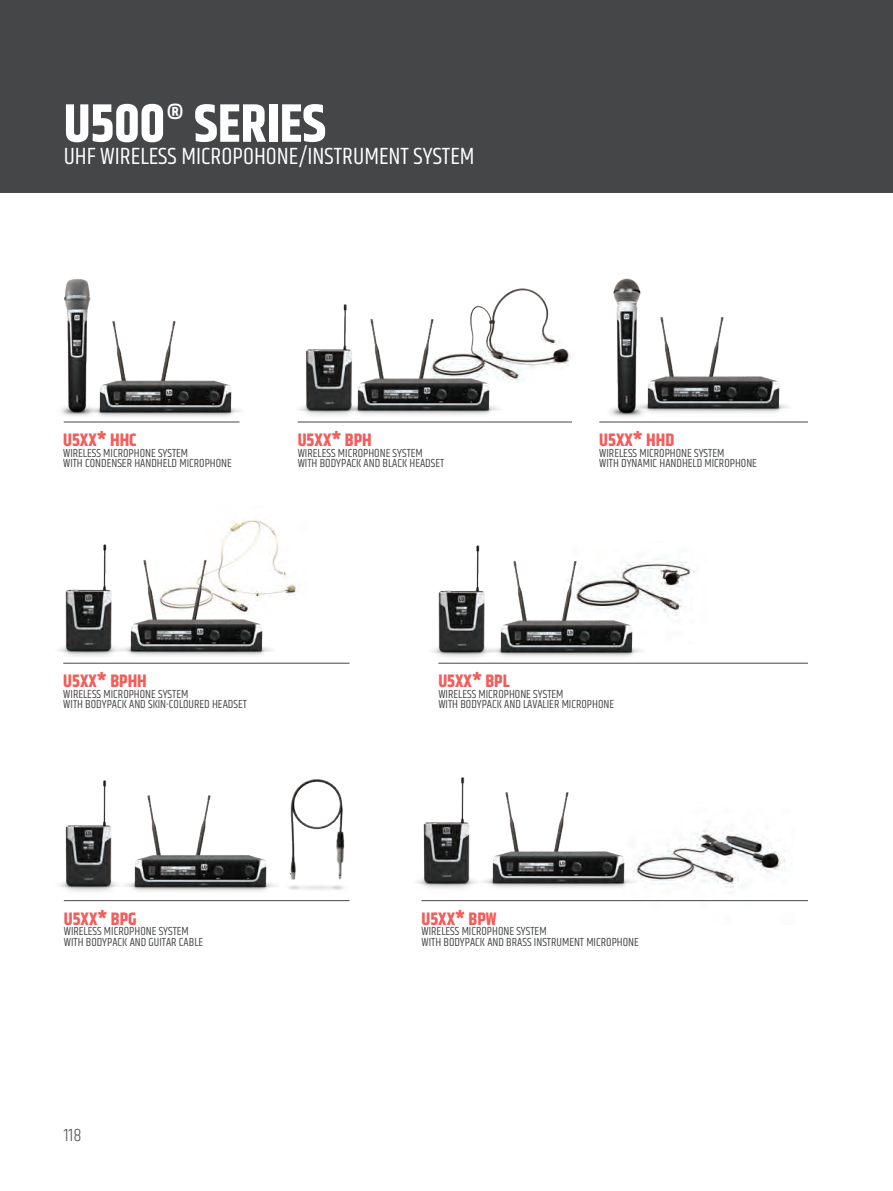
<style>
.page{position:relative;width:893px;height:1191px;background:#fff}
.page>*{position:absolute;margin:0;border:0;box-sizing:border-box;transform-origin:0 0}
.t1{font:700 54px "Khand";color:#fff}
.t2{font:24px "Khand";color:#fff}
.t3{font:700 18px "Khand";color:#f15e5c}
.t4{font:300 18px "Khand";color:#454647}
.t5{font:12px/10.5px "Khand";color:#454647}
</style>
<div class="page">
<div style="left:0;top:0;width:893px;height:193px;background:#454647"></div>
<img style="left:288px;top:779px;width:57px;height:111px">
<img style="left:637px;top:830px;width:157px;height:72px">
<img style="left:59px;top:780px;width:63px;height:122px">
<img style="left:417px;top:777px;width:60px;height:112px">
<img style="left:122px;top:795px;width:156px;height:107px">
<img style="left:481px;top:792px;width:156px;height:110px">
<img style="left:501px;top:288px;width:70px;height:93px">
<img style="left:222px;top:520px;width:74px;height:76px">
<img style="left:61px;top:278px;width:30px;height:138px">
<img style="left:297px;top:304px;width:49px;height:119px">
<img style="left:59px;top:544px;width:60px;height:119px">
<img style="left:610px;top:278px;width:31px;height:139px">
<img style="left:87px;top:298px;width:155px;height:125px">
<img style="left:346px;top:299px;width:156px;height:124px">
<img style="left:119px;top:540px;width:156px;height:123px">
<img style="left:635px;top:296px;width:156px;height:127px">
<img style="left:645px;top:559px;width:51px;height:57px">
<img style="left:432px;top:545px;width:57px;height:118px">
<img style="left:489px;top:561px;width:156px;height:102px">
<hr style="left:64px;top:421px;width:175px;height:1px;background:#454647">
<hr style="left:298px;top:421px;width:274px;height:1px;background:#454647">
<hr style="left:599px;top:421px;width:209px;height:1px;background:#454647">
<hr style="left:63px;top:663px;width:287px;height:1px;background:#454647">
<hr style="left:438px;top:663px;width:370px;height:1px;background:#454647">
<hr style="left:64px;top:900px;width:286px;height:1px;background:#454647">
<hr style="left:421px;top:900px;width:387px;height:1px;background:#454647">
<h1 class="t1" style="left:64px;top:85px;width:264px">U500<sup>®</sup> SERIES</h1>
<h2 class="t2" style="left:64px;top:139px;width:412px">UHF WIRELESS MICROPOHONE/INSTRUMENT SYSTEM</h2>
<h3 class="t3" style="left:63px;top:427px;width:75px">U5XX* HHC</h3>
<p class="t5" style="left:63px;top:448px;width:170px">WIRELESS MICROPHONE SYSTEM<br>WITH CONDENSER HANDHELD MICROPHONE</p>
<h3 class="t3" style="left:298px;top:427px;width:75px">U5XX* BPH</h3>
<p class="t5" style="left:298px;top:448px;width:148px">WIRELESS MICROPHONE SYSTEM<br>WITH BODYPACK AND BLACK HEADSET</p>
<h3 class="t3" style="left:599px;top:427px;width:77px">U5XX* HHD</h3>
<p class="t5" style="left:599px;top:448px;width:159px">WIRELESS MICROPHONE SYSTEM<br>WITH DYNAMIC HANDHELD MICROPHONE</p>
<h3 class="t3" style="left:63px;top:668px;width:85px">U5XX* BPHH</h3>
<p class="t5" style="left:63px;top:689px;width:185px">WIRELESS MICROPHONE SYSTEM<br>WITH BODYPACK AND SKIN-COLOURED HEADSET</p>
<h3 class="t3" style="left:64px;top:905px;width:74px">U5XX* BPG</h3>
<p class="t5" style="left:64px;top:926px;width:141px">WIRELESS MICROPHONE SYSTEM<br>WITH BODYPACK AND GUITAR CABLE</p>
<h3 class="t4" style="left:64px;top:1121px;width:19px">118</h3>
<h3 class="t3" style="left:438px;top:668px;width:73px">U5XX* BPL</h3>
<p class="t5" style="left:438px;top:689px;width:177px">WIRELESS MICROPHONE SYSTEM<br>WITH BODYPACK AND LAVALIER MICROPHONE</p>
<h3 class="t3" style="left:421px;top:905px;width:77px">U5XX* BPW</h3>
<p class="t5" style="left:421px;top:926px;width:219px">WIRELESS MICROPHONE SYSTEM<br>WITH BODYPACK AND BRASS INSTRUMENT MICROPHONE</p>
</div>
